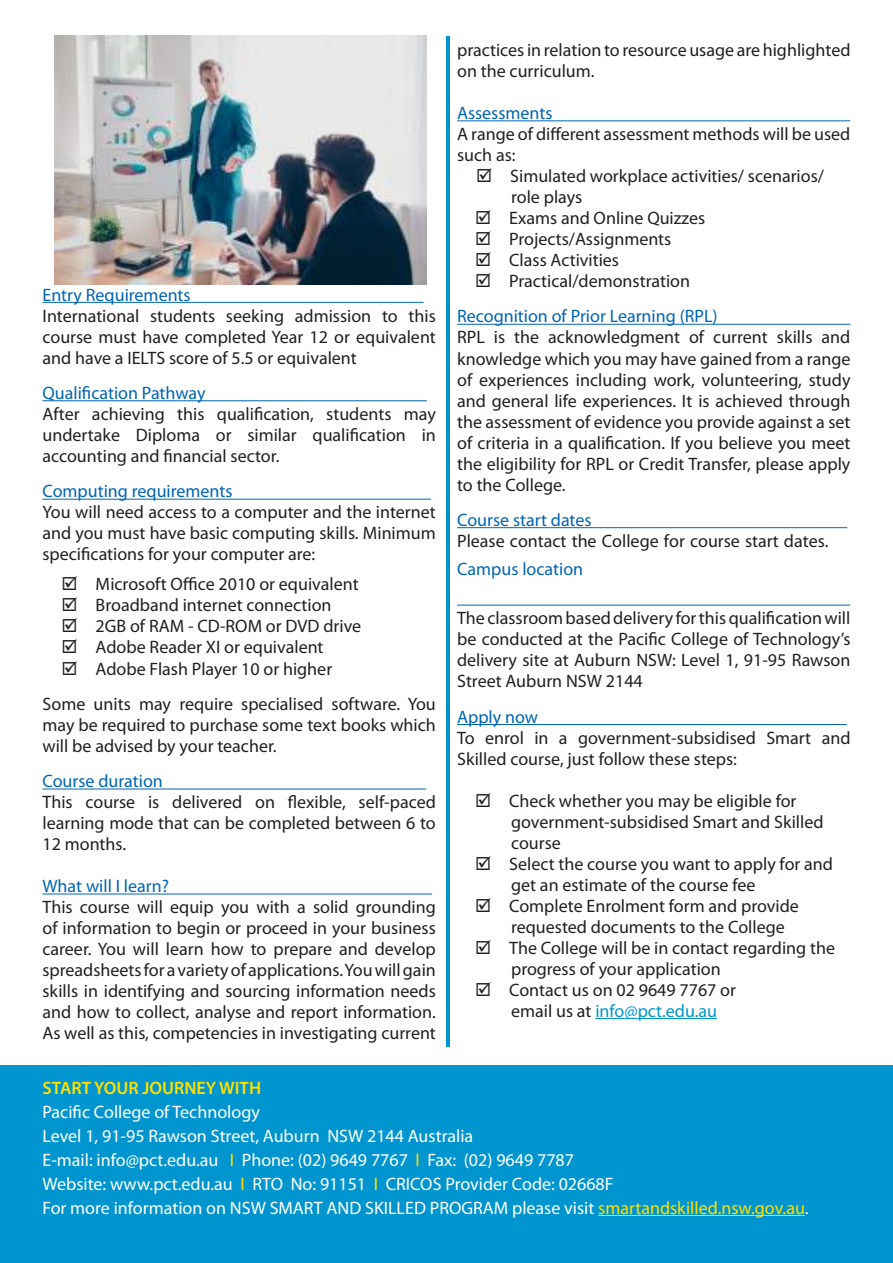
<style>
.page{position:relative;width:893px;height:1263px;background:#fff}
.page>*{position:absolute;margin:0;border:0;box-sizing:border-box;transform-origin:0 0}
.t1{font:18px/21px "Myriad Pro";color:#241f1f}
.t2{font:18px/24px "Myriad Pro";color:#fff}
.t3{font:18px/35.4px "Myriad Pro";color:#0065b3;text-align:center}
.t4{font:600 18px "Myriad Pro";color:#ffe000}
.s1{color:#241f1f}
.s2{color:#0095ce}
.s3{color:#ffe000}
</style>
<div class="page">
<hr style="left:43px;top:302px;width:380px;height:1px;background:#0065b3">
<hr style="left:43px;top:400px;width:384px;height:1px;background:#0065b3">
<hr style="left:43px;top:499px;width:388px;height:1px;background:#0065b3">
<hr style="left:43px;top:788px;width:383px;height:1px;background:#0065b3">
<hr style="left:43px;top:893px;width:389px;height:1px;background:#0065b3">
<div style="left:0;top:1065px;width:893px;height:198px;background:#0095ce"></div>
<hr style="left:598px;top:1215px;width:207px;height:1px;background:#ffe000">
<hr style="left:457px;top:120px;width:393px;height:1px;background:#0065b3">
<hr style="left:457px;top:324px;width:393px;height:1px;background:#0065b3">
<hr style="left:457px;top:527px;width:390px;height:1px;background:#0065b3">
<hr style="left:457px;top:605px;width:393px;height:1px;background:#0065b3">
<hr style="left:457px;top:724px;width:390px;height:1px;background:#0065b3">
<hr style="left:595px;top:1018px;width:122px;height:1px;background:#0095ce">
<hr style="left:446px;top:36px;width:3px;height:1011px;background:#0095ce">
<img style="left:54px;top:36px;width:373px;height:248px">
<p class="t1" style="left:457px;top:41px;width:395px">practices in relation to resource usage are highlighted on the curriculum.</p>
<p class="t3" style="left:457px;top:97px;width:97px">Assessments</p>
<p class="t1" style="left:457px;top:125px;width:395px">A range of different assessment methods will be used such as:</p>
<p class="t1" style="left:511px;top:167px;width:314px;text-indent:-35px">☑ Simulated workplace activities/ scenarios/ role plays</p>
<p class="t1" style="left:475px;top:209px;width:232px">☑ Exams and Online Quizzes</p>
<p class="t1" style="left:475px;top:230px;width:198px">☑ Projects/Assignments</p>
<p class="t1" style="left:475px;top:251px;width:145px">☑ Class Activities</p>
<p class="t3" style="left:457px;top:265px;width:262px"><span class="s1">☑ Practical/demonstration<br></span>Recognition of Prior Learning (RPL)</p>
<p class="t1" style="left:457px;top:328px;width:395px;text-align:justify">RPL is the acknowledgment of current skills and knowledge which you may have gained from a range of experiences including work, volunteering, study and general life experiences. It is achieved through the assessment of evidence you provide against a set of criteria in a qualification. If you believe you meet the eligibility for RPL or Credit Transfer, please apply to the College.</p>
<p class="t3" style="left:457px;top:504px;width:136px">Course start dates</p>
<p class="t1" style="left:457px;top:532px;width:373px">Please contact the College for course start dates.</p>
<p class="t3" style="left:457px;top:553px;width:128px">Campus location</p>
<p class="t1" style="left:457px;top:609px;width:395px;text-align:justify">The classroom based delivery for this qualification will be conducted at the Pacific College of Technology’s delivery site at Auburn NSW: Level 1, 91-95 Rawson Street Auburn NSW 2144</p>
<p class="t3" style="left:457px;top:700px;width:83px">Apply now</p>
<p class="t1" style="left:457px;top:729px;width:395px">To enrol in a government-subsidised Smart and<br>Skilled course, just follow these steps:</p>
<p class="t1" style="left:511px;top:792px;width:314px;text-indent:-36px">☑ Check whether you may be eligible for government-subsidised Smart and Skilled course</p>
<p class="t1" style="left:511px;top:855px;width:323px;text-indent:-36px">☑ Select the course you want to apply for and get an estimate of the course fee</p>
<p class="t1" style="left:511px;top:897px;width:289px;text-indent:-36px">☑ Complete Enrolment form and provide requested documents to the College</p>
<p class="t1" style="left:511px;top:939px;width:325px;text-indent:-36px">☑ The College will be in contact regarding the progress of your application</p>
<p class="t1" style="left:511px;top:981px;width:226px;text-indent:-36px">☑ Contact us on 02 9649 7767 or email us at <span class="s2">info@pct.edu.au</span></p>
<p class="t3" style="left:43px;top:278px;width:150px">Entry Requirements</p>
<p class="t1" style="left:43px;top:307px;width:395px;text-align:justify">International students seeking admission to this course must have completed Year 12 or equivalent and have a IELTS score of 5.5 or equivalent</p>
<p class="t3" style="left:43px;top:377px;width:165px">Qualification Pathway</p>
<p class="t1" style="left:43px;top:405px;width:395px;text-align:justify">After achieving this qualification, students may undertake Diploma or similar qualification in accounting and financial sector.</p>
<p class="t3" style="left:43px;top:475px;width:192px">Computing requirements</p>
<p class="t1" style="left:43px;top:503px;width:395px;text-align:justify">You will need access to a computer and the internet and you must have basic computing skills. Minimum specifications for your computer are:</p>
<p class="t1" style="left:62px;top:575px;width:299px">☑ Microsoft Office 2010 or equivalent</p>
<p class="t1" style="left:62px;top:596px;width:272px">☑ Broadband internet connection</p>
<p class="t1" style="left:62px;top:617px;width:301px">☑ 2GB of RAM - CD-ROM or DVD drive</p>
<p class="t1" style="left:62px;top:638px;width:263px">☑ Adobe Reader XI or equivalent</p>
<p class="t1" style="left:43px;top:652px;width:395px;line-height:35.4px;text-indent:19px">☑ Adobe Flash Player 10 or higher<br>Some units may require specialised software. You</p>
<p class="t1" style="left:43px;top:716px;width:395px">may be required to purchase some text books which will be advised by your teacher.</p>
<p class="t3" style="left:43px;top:765px;width:122px">Course duration</p>
<p class="t1" style="left:43px;top:793px;width:395px;text-align:justify">This course is delivered on flexible, self-paced learning mode that can be completed between 6 to 12 months.</p>
<p class="t3" style="left:43px;top:870px;width:128px">What will I learn?</p>
<p class="t1" style="left:43px;top:898px;width:395px;text-align:justify">This course will equip you with a solid grounding of information to begin or proceed in your business career. You will learn how to prepare and develop spreadsheets for a variety of applications. You will gain skills in identifying and sourcing information needs and how to collect, analyse and report information.<br>As well as this, competencies in investigating current</p>
<p class="t4" style="left:43px;top:1077px;width:220px">START YOUR JOURNEY WITH</p>
<p class="t2" style="left:43px;top:1101px;width:767px">Pacific College of Technology<br>Level 1, 91-95 Rawson Street, Auburn NSW 2144 Australia<br>E-mail: info@pct.edu.au <span class="s3">I</span> Phone: (02) 9649 7767 <span class="s3">I</span> Fax: (02) 9649 7787<br>Website: www.pct.edu.au <span class="s3">I</span> RTO No: 91151 <span class="s3">I</span> CRICOS Provider Code: 02668F<br>For more information on NSW SMART AND SKILLED PROGRAM please visit <span class="s3">smartandskilled.nsw.gov.au</span>.</p>
</div>
